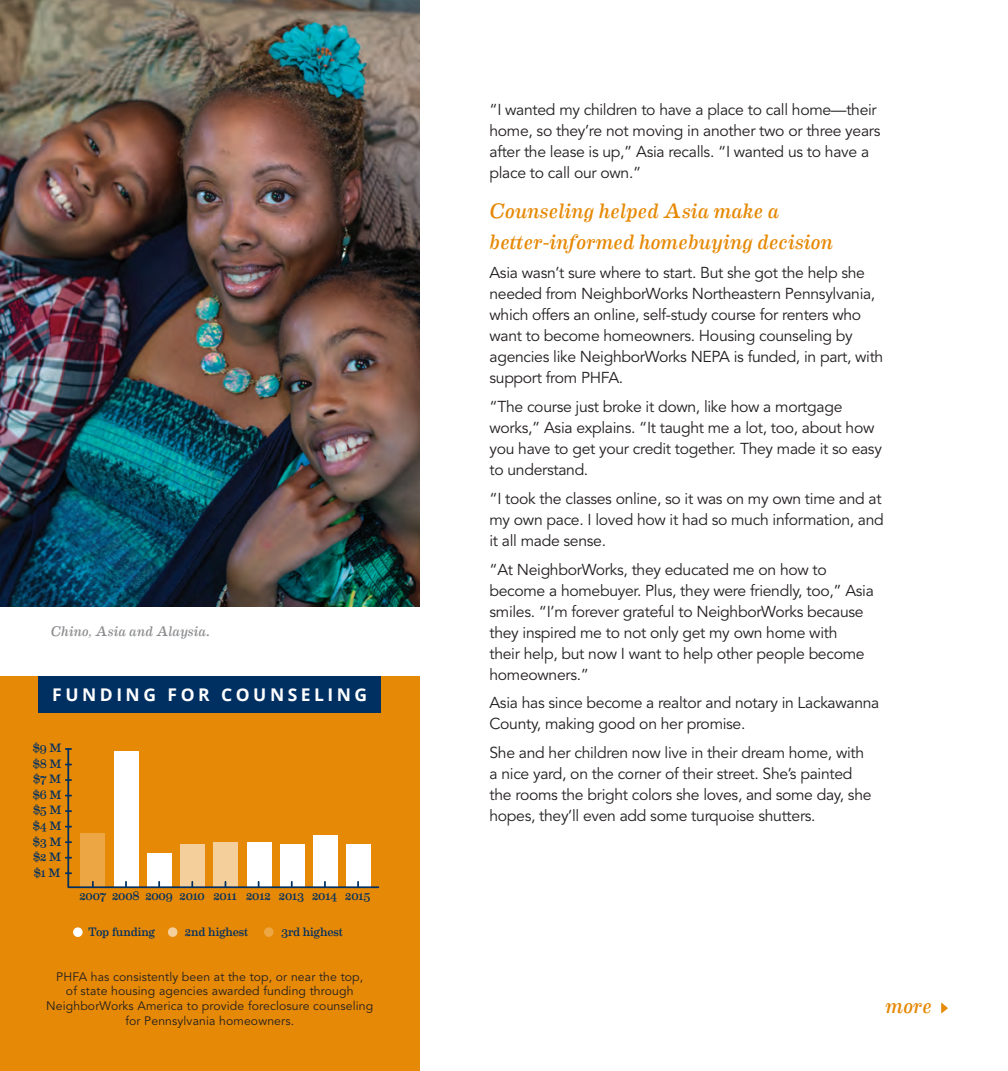
<style>
.page{position:relative;width:1008px;height:1071px;background:#fff}
.page>*{position:absolute;margin:0;border:0;box-sizing:border-box;transform-origin:0 0}
.Paragraph_Style_1{font:italic 21px/31.5px "Eames Century Modern";letter-spacing:.01em;color:#e68906}
.San_Serif_Header{font:700 17.5px "Open Sans";letter-spacing:.2em;color:#fff}
.Body_Text{font:15.75px/21px "Avenir";letter-spacing:-.02em;color:#231f20}
.Photo_Caption_Blue{font:italic 14px "Eames Century Modern";letter-spacing:.02em;color:#8a8c8f}
.t1{font:12.25px/14.7px "Avenir";letter-spacing:.01em;color:#231f20;text-align:center}
.Blue_Side_Bar_Text{font:12.25px "Eames Century Modern";letter-spacing:-.015em;color:#003062}
</style>
<div class="page">
<div style="left:0;top:677px;width:420px;height:394px;background:#e68906"></div>
<img style="left:0;top:0;width:420px;height:606px">
<div style="left:38px;top:677px;width:343px;height:36px;background:#003062"></div>
<svg style="left:941px;top:1002px;width:7px;height:12px"></svg>
<div style="left:81px;top:834px;width:24px;height:54px;background:#eca643"></div>
<div style="left:114px;top:752px;width:24px;height:136px;background:#fff"></div>
<div style="left:147px;top:854px;width:25px;height:34px;background:#fff"></div>
<div style="left:180px;top:845px;width:25px;height:43px;background:#f5cf9b"></div>
<div style="left:214px;top:842px;width:24px;height:46px;background:#f5cf9b"></div>
<div style="left:247px;top:842px;width:24px;height:46px;background:#fff"></div>
<div style="left:280px;top:845px;width:25px;height:43px;background:#fff"></div>
<div style="left:313px;top:835px;width:25px;height:53px;background:#fff"></div>
<div style="left:346px;top:845px;width:25px;height:43px;background:#fff"></div>
<hr style="left:68px;top:886px;width:310px;height:2px;background:#003062">
<hr style="left:67px;top:749px;width:2px;height:137px;background:#003062">
<div style="left:73px;top:927px;width:10px;height:10px;background:#fff;border-radius:50%"></div>
<svg style="left:168px;top:927px;width:9px;height:10px"></svg>
<svg style="left:264px;top:927px;width:10px;height:10px"></svg>
<p class="Photo_Caption_Blue" style="left:51px;top:620px;width:161px">Chino, Asia and Alaysia.</p>
<p class="San_Serif_Header" style="left:52px;top:682px;width:316px">FUNDING FOR COUNSELING</p>
<p class="Blue_Side_Bar_Text" style="left:33px;top:739px;width:30px">$9 M</p>
<p class="Blue_Side_Bar_Text" style="left:33px;top:754px;width:30px">$8 M</p>
<p class="Blue_Side_Bar_Text" style="left:33px;top:770px;width:30px">$7 M</p>
<p class="Blue_Side_Bar_Text" style="left:33px;top:786px;width:30px">$6 M</p>
<p class="Blue_Side_Bar_Text" style="left:33px;top:801px;width:30px">$5 M</p>
<p class="Blue_Side_Bar_Text" style="left:33px;top:817px;width:30px">$4 M</p>
<p class="Blue_Side_Bar_Text" style="left:33px;top:832px;width:30px">$3 M</p>
<p class="Blue_Side_Bar_Text" style="left:33px;top:848px;width:30px">$2 M</p>
<p class="Blue_Side_Bar_Text" style="left:34px;top:863px;width:29px">$1 M</p>
<p class="Blue_Side_Bar_Text" style="left:112px;top:887px;width:29px">2008</p>
<p class="Blue_Side_Bar_Text" style="left:145px;top:887px;width:29px">2009</p>
<p class="Blue_Side_Bar_Text" style="left:180px;top:887px;width:27px">2010</p>
<p class="Blue_Side_Bar_Text" style="left:214px;top:887px;width:25px">2011</p>
<p class="Blue_Side_Bar_Text" style="left:246px;top:887px;width:26px">2012</p>
<p class="Blue_Side_Bar_Text" style="left:279px;top:887px;width:27px">2013</p>
<p class="Blue_Side_Bar_Text" style="left:312px;top:887px;width:27px">2014</p>
<p class="Blue_Side_Bar_Text" style="left:345px;top:887px;width:26px">2015</p>
<p class="Blue_Side_Bar_Text" style="left:88px;top:923px;width:68px">Top funding</p>
<p class="Blue_Side_Bar_Text" style="left:185px;top:923px;width:65px">2nd highest</p>
<p class="Blue_Side_Bar_Text" style="left:281px;top:923px;width:63px">3rd highest</p>
<p class="Blue_Side_Bar_Text" style="left:79px;top:887px;width:28px">2007</p>
<p class="t1" style="left:46px;top:969px;width:329px">PHFA has consistently been at the top, or near the top,<br>of state housing agencies awarded funding through NeighborWorks America to provide foreclosure counseling for Pennsylvania homeowners.</p>
<p class="Body_Text" style="left:490px;top:100px;width:393px">“I wanted my children to have a place to call home—their home, so they’re not moving in another two or three years after the lease is up,” Asia recalls. “I wanted us to have a place to call our own.”</p>
<p class="Paragraph_Style_1" style="left:490px;top:193px;width:345px">Counseling helped Asia make a better-informed homebuying decision</p>
<p class="Body_Text" style="left:490px;top:263px;width:395px">Asia wasn’t sure where to start. But she got the help she needed from NeighborWorks Northeastern Pennsylvania, which offers an online, self-study course for renters who want to become homeowners. Housing counseling by agencies like NeighborWorks NEPA is funded, in part, with support from PHFA.</p>
<p class="Body_Text" style="left:490px;top:396px;width:394px">“The course just broke it down, like how a mortgage works,” Asia explains. “It taught me a lot, too, about how you have to get your credit together. They made it so easy to understand.</p>
<p class="Body_Text" style="left:490px;top:488px;width:396px">“I took the classes online, so it was on my own time and at my own pace. I loved how it had so much information, and it all made sense.</p>
<p class="Body_Text" style="left:490px;top:559px;width:386px">“At NeighborWorks, they educated me on how to become a homebuyer. Plus, they were friendly, too,” Asia smiles. “I’m forever grateful to NeighborWorks because they inspired me to not only get my own home with<br>their help, but now I want to help other people become homeowners.”</p>
<p class="Body_Text" style="left:490px;top:693px;width:391px">Asia has since become a realtor and notary in Lackawanna<br>County, making good on her promise.</p>
<p class="Body_Text" style="left:490px;top:743px;width:384px">She and her children now live in their dream home, with a nice yard, on the corner of their street. She’s painted the rooms the bright colors she loves, and some day, she hopes, they’ll even add some turquoise shutters.</p>
<p class="Paragraph_Style_1" style="left:886px;top:988px;width:48px">more</p>
</div>
